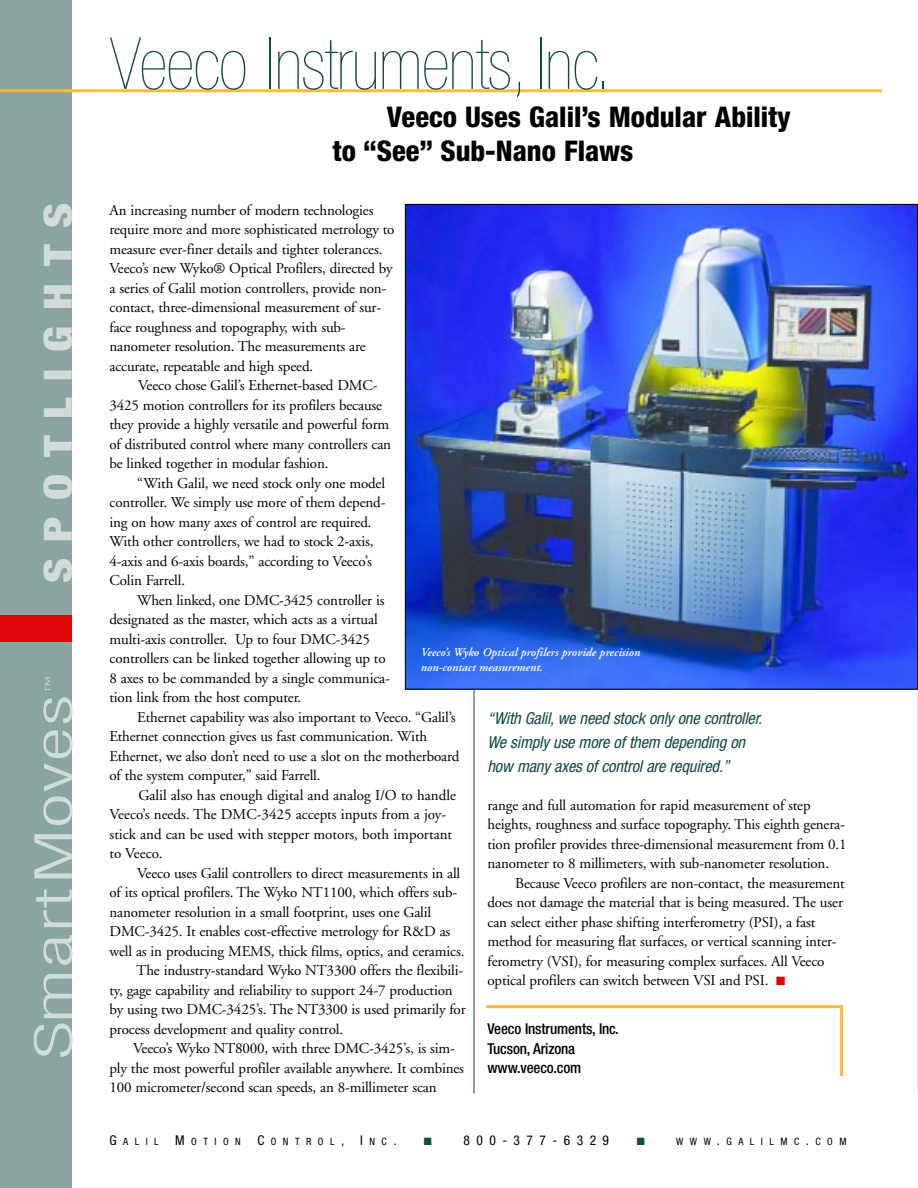
<style>
.page{position:relative;width:918px;height:1188px;background:#fff}
.page>*{position:absolute;margin:0;border:0;box-sizing:border-box;transform-origin:0 0}
.t1{font:900 condensed 72px "Helvetica Neue";letter-spacing:-.015em;color:#124a46}
.t2{font:300 condensed 52.5px "Helvetica Neue";letter-spacing:.025em;color:#d0dbda;scale:1.5 1}
.t3{font:900 condensed 39px "Helvetica Neue";letter-spacing:.355em;color:#d0dbda;scale:1.2 1}
.t4{font:800 condensed 28.5px/34.5px "Helvetica Neue";color:#000}
.t5{font:italic condensed 16.5px/24px "Helvetica Neue";letter-spacing:-.01em;color:#124a46}
.t6{font:15px/19.5px "Adobe Garamond";letter-spacing:-.01em;color:#000}
.t7{font:500 condensed 15px/19.5px "Helvetica Neue";letter-spacing:-.01em;color:#000}
.t8{font:condensed 13.5px "Helvetica Neue";letter-spacing:.48em;color:#000}
.t9{font:italic 600 12px/15px "Adobe Garamond";color:#fff}
.t10{font:300 condensed 12px "Helvetica Neue";color:#d0dbda;scale:1.5 1}
.t11{font:10.5px "Zapf Dingbats";color:#124a46}
.t12{font:condensed 10.2px "Helvetica Neue";letter-spacing:.64em;color:#000}
.s1{color:#e0030a}
.s2{font-size:13.5px}
.s3{color:#124a46}
</style>
<div class="page">
<div style="left:0;top:0;width:72px;height:1188px;background:#89a4a1"></div>
<hr style="left:474px;top:686px;width:1px;height:407px;background:#124a46">
<img style="left:407px;top:206px;width:509px;height:482px">
<hr style="left:486px;top:1005px;width:357px;height:3px;background:#feba39">
<hr style="left:0;top:89px;width:882px;height:3px;background:#feba39">
<hr style="left:840px;top:1006px;width:3px;height:70px;background:#feba39">
<svg style="left:917px;top:691px;width:1px;height:400px"></svg>
<div style="left:0;top:615px;width:72px;height:27px;background:#e0030a"></div>
<h3 class="t3" style="left:44px;top:583px;width:318px;rotate:-90deg">SPOTLIGHTS</h3>
<p class="t10" style="left:45px;top:693px;width:13px;rotate:-90deg">™</p>
<h2 class="t2" style="left:34px;top:1059px;width:244px;rotate:-90deg">SmartMoves</h2>
<h1 class="t1" style="left:110px;top:37px;width:503px">Veeco Instruments,Inc.</h1>
<h3 class="t4" style="left:333px;top:102px;width:460px;text-indent:54px">Veeco Uses Galil’s Modular Ability to “See” Sub-Nano Flaws</h3>
<p class="t6" style="left:110px;top:202px;width:287px">An increasing number of modern technologies require more and more sophisticated metrology to measure ever-finer details and tighter tolerances.<br>Veeco’s new Wyko® Optical Profilers, directed by a series of Galil motion controllers, provide non&shy;contact, three-dimensional measurement of sur&shy;face roughness and topography, with sub&shy;nanometer resolution. The measurements are accurate, repeatable and high speed.</p>
<p class="t6" style="left:110px;top:377px;width:283px;text-indent:29px">Veeco chose Galil’s Ethernet-based DMC-3425 motion controllers for its profilers because they provide a highly versatile and powerful form of distributed control where many controllers can be linked together in modular fashion.</p>
<p class="t6" style="left:110px;top:475px;width:278px;text-indent:28px">“With Galil, we need stock only one model controller. We simply use more of them depend&shy;ing on how many axes of control are required.<br>With other controllers, we had to stock 2-axis, 4-axis and 6-axis boards,” according to Veeco’s Colin Farrell.</p>
<p class="t6" style="left:110px;top:592px;width:282px;text-indent:28px">When linked, one DMC-3425 controller is designated as the master, which acts as a virtual multi-axis controller. Up to four DMC-3425 controllers can be linked together allowing up to 8 axes to be commanded by a single communica&shy;tion link from the host computer.</p>
<p class="t6" style="left:110px;top:709px;width:351px;text-indent:28px">Ethernet capability was also important to Veeco. “Galil’s Ethernet connection gives us fast communication. With Ethernet, we also don’t need to use a slot on the motherboard of the system computer,” said Farrell.</p>
<p class="t6" style="left:110px;top:787px;width:348px;text-indent:29px">Galil also has enough digital and analog I/O to handle Veeco’s needs. The DMC-3425 accepts inputs from a joy&shy;stick and can be used with stepper motors, both important to Veeco.</p>
<p class="t6" style="left:137px;top:865px;width:325px">Veeco uses Galil controllers to direct measurements in all</p>
<p class="t6" style="left:110px;top:884px;width:349px">of its optical profilers. The Wyko NT1100, which offers sub-</p>
<p class="t6" style="left:110px;top:904px;width:323px">nanometer resolution in a small footprint, uses one Galil</p>
<p class="t6" style="left:110px;top:923px;width:342px">DMC-3425. It enables cost-effective metrology for R&amp;D as</p>
<p class="t6" style="left:110px;top:943px;width:357px">well as in producing MEMS, thick films, optics, and ceramics.</p>
<p class="t6" style="left:137px;top:962px;width:328px">The industry-standard Wyko NT3300 offers the flexibili-</p>
<p class="t6" style="left:110px;top:982px;width:345px">ty, gage capability and reliability to support 24-7 production</p>
<p class="t6" style="left:110px;top:1001px;width:358px">by using two DMC-3425’s. The NT3300 is used primarily for</p>
<p class="t6" style="left:110px;top:1021px;width:235px">process development and quality control.</p>
<p class="t6" style="left:133px;top:1040px;width:323px">Veeco’s Wyko NT8000, with three DMC-3425’s, is sim-</p>
<p class="t6" style="left:110px;top:1060px;width:356px">ply the most powerful profiler available anywhere. It combines</p>
<p class="t6" style="left:110px;top:1079px;width:329px">100 micrometer/second scan speeds, an 8-millimeter scan</p>
<p class="t9" style="left:421px;top:646px;width:221px">Veeco’s Wyko Optical profilers provide precision non-contact measurement.</p>
<p class="t5" style="left:488px;top:707px;width:276px">“With Galil, we need stock only one controller.<br>We simply use more of them depending on how many axes of control are required.”</p>
<p class="t6" style="left:488px;top:796px;width:361px">range and full automation for rapid measurement of step heights, roughness and surface topography. This eighth genera&shy;tion profiler provides three-dimensional measurement from 0.1 nanometer to 8 millimeters, with sub-nanometer resolution.</p>
<p class="t6" style="left:488px;top:874px;width:359px;text-indent:28px">Because Veeco profilers are non-contact, the measurement does not damage the material that is being measured. The user can select either phase shifting interferometry (PSI), a fast method for measuring flat surfaces, or vertical scanning inter&shy;ferometry (VSI), for measuring complex surfaces. All Veeco optical profilers can switch between VSI and PSI. <span class="s1">■</span></p>
<p class="t7" style="left:488px;top:1020px;width:133px">Veeco Instruments, Inc.<br>Tucson, Arizona www.veeco.com</p>
<p class="t12" style="left:110px;top:1138px;width:289px"><span class="s2">G</span>ALIL <span class="s2">M</span>OTION <span class="s2">C</span>ONTROL<span class="s2">, I</span>NC<span class="s2">.</span></p>
<p class="t8" style="left:424px;top:1135px;width:187px"><span class="s3">■</span> 800-377-6329</p>
<p class="t11" style="left:637px;top:1136px;width:9px">■</p>
<p class="t12" style="left:676px;top:1138px;width:172px">WWW<span class="s2">.</span>GALILMC<span class="s2">.</span>COM</p>
</div>
